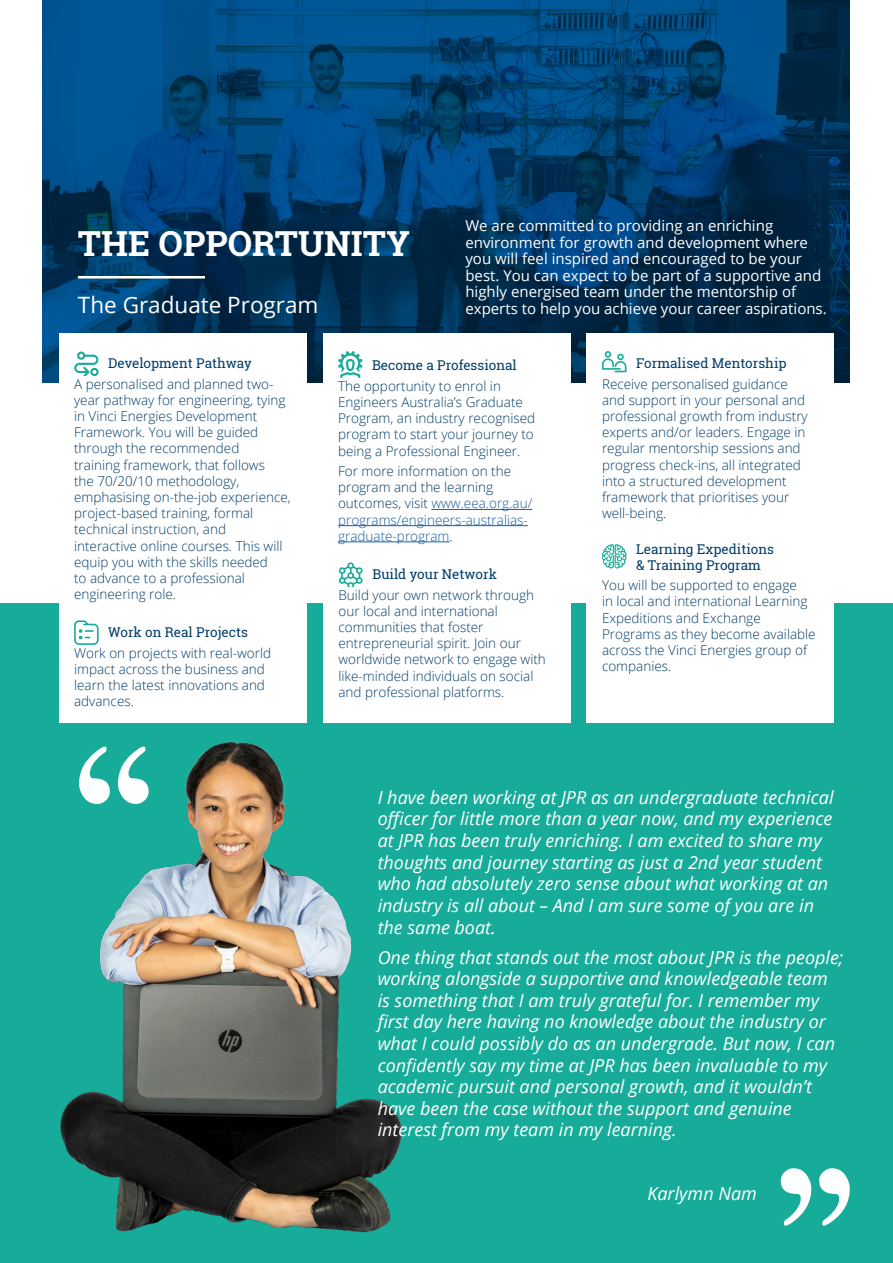
<style>
.page{position:relative;width:893px;height:1263px;background:#fff}
.page>*{position:absolute;margin:0;border:0;box-sizing:border-box;transform-origin:0 0}
.t1{font:225px "Cardo";color:#fff}
.t2{font:700 34.5px "Roboto Slab";color:#fff}
.t3{font:22.5px "Open Sans";color:#fff}
.t4{font:italic 18px/21.6px "Open Sans";color:#fff}
.t5{font:15px/16.5px "Open Sans";color:#fff}
.t6{font:300 13.5px/16.2px "Open Sans";color:#003d6a}
.t7{font:13.5px/16.2px "Roboto Slab";color:#003d6a}
.t8{font:300 13.5px/16.2px "Open Sans";color:#175d9e}
.s1{color:#003d6a}
</style>
<div class="page">
<div style="left:0;top:604px;width:893px;height:659px;background:#16ac99"></div>
<img style="left:60px;top:741px;width:342px;height:492px">
<img style="left:43px;top:0;width:807px;height:383px">
<hr style="left:78px;top:276px;width:127px;height:3px;background:#fff">
<div style="left:586px;top:334px;width:248px;height:389px;background:#fff"></div>
<div style="left:59px;top:334px;width:247px;height:389px;background:#fff"></div>
<div style="left:323px;top:334px;width:247px;height:389px;background:#fff"></div>
<svg style="left:74px;top:351px;width:25px;height:25px"></svg>
<svg style="left:602px;top:351px;width:24px;height:21px"></svg>
<svg style="left:74px;top:620px;width:25px;height:25px"></svg>
<svg style="left:338px;top:562px;width:25px;height:24px"></svg>
<svg style="left:602px;top:544px;width:24px;height:24px"></svg>
<hr style="left:431px;top:509px;width:101px;height:1px;background:#175d9e">
<hr style="left:338px;top:525px;width:190px;height:1px;background:#175d9e">
<hr style="left:338px;top:541px;width:112px;height:1px;background:#175d9e">
<svg style="left:338px;top:351px;width:25px;height:27px"></svg>
<p class="t2" style="left:78px;top:220px;width:333px">THE OPPORTUNITY</p>
<p class="t5" style="left:465px;top:217px;width:363px">We are committed to providing an enriching environment for growth and development where you will feel inspired and encouraged to be your best. You can expect to be part of a supportive and highly energised team under the mentorship of experts to help you achieve your career aspirations.</p>
<p class="t3" style="left:78px;top:289px;width:242px">The Graduate Program</p>
<p class="t7" style="left:108px;top:355px;width:145px">Development Pathway</p>
<p class="t6" style="left:74px;top:375px;width:218px">A personalised and planned two&shy;year pathway for engineering, tying in Vinci Energies Development<br>Framework. You will be guided through the recommended<br>training framework, that follows<br>the 70/20/10 methodology, emphasising on-the-job experience, project-based training, formal technical instruction, and interactive online courses. This will equip you with the skills needed<br>to advance to a professional engineering role.</p>
<p class="t7" style="left:108px;top:624px;width:141px">Work on Real Projects</p>
<p class="t6" style="left:74px;top:644px;width:199px">Work on projects with real-world impact across the business and learn the latest innovations and advances.</p>
<p class="t1" style="left:74px;top:645px;width:90px">“</p>
<p class="t7" style="left:372px;top:357px;width:146px">Become a Professional</p>
<p class="t6" style="left:338px;top:377px;width:199px">The opportunity to enrol in<br>Engineers Australia’s Graduate<br>Program, an industry recognised program to start your journey to being a Professional Engineer.</p>
<p class="t8" style="left:338px;top:463px;width:196px"><span class="s1">For more information on the program and the learning outcomes, visit</span> www.eea.org.au/ programs/engineers-australias&shy;graduate-program<span class="s1">.</span></p>
<p class="t7" style="left:372px;top:566px;width:126px">Build your Network</p>
<p class="t6" style="left:338px;top:586px;width:209px">Build your own network through our local and international communities that foster entrepreneurial spirit. Join our worldwide network to engage with like-minded individuals on social and professional platforms.</p>
<p class="t7" style="left:636px;top:355px;width:152px">Formalised Mentorship</p>
<p class="t6" style="left:602px;top:375px;width:207px">Receive personalised guidance and support in your personal and professional growth from industry experts and/or leaders. Engage in regular mentorship sessions and progress check-ins, all integrated into a structured development framework that prioritises your well-being.</p>
<p class="t7" style="left:636px;top:540px;width:139px">Learning Expeditions &amp; Training Program</p>
<p class="t6" style="left:602px;top:577px;width:215px">You will be supported to engage<br>in local and international Learning<br>Expeditions and Exchange<br>Programs as they become available across the Vinci Energies group of companies.</p>
<p class="t4" style="left:378px;top:786px;width:457px">I have been working at JPR as an undergraduate technical officer for little more than a year now, and my experience at JPR has been truly enriching. I am excited to share my thoughts and journey starting as just a 2nd year student who had absolutely zero sense about what working at an industry is all about – And I am sure some of you are in the same boat.</p>
<p class="t4" style="left:378px;top:946px;width:467px">One thing that stands out the most about JPR is the people; working alongside a supportive and knowledgeable team is something that I am truly grateful for. I remember my first day here having no knowledge about the industry or what I could possibly do as an undergrade. But now, I can confidently say my time at JPR has been invaluable to my academic pursuit and personal growth, and it wouldn’t have been the case without the support and genuine interest from my team in my learning.</p>
<p class="t4" style="left:647px;top:1182px;width:111px">Karlymn Nam</p>
<p class="t1" style="left:766px;top:1066px;width:90px">”</p>
</div>
